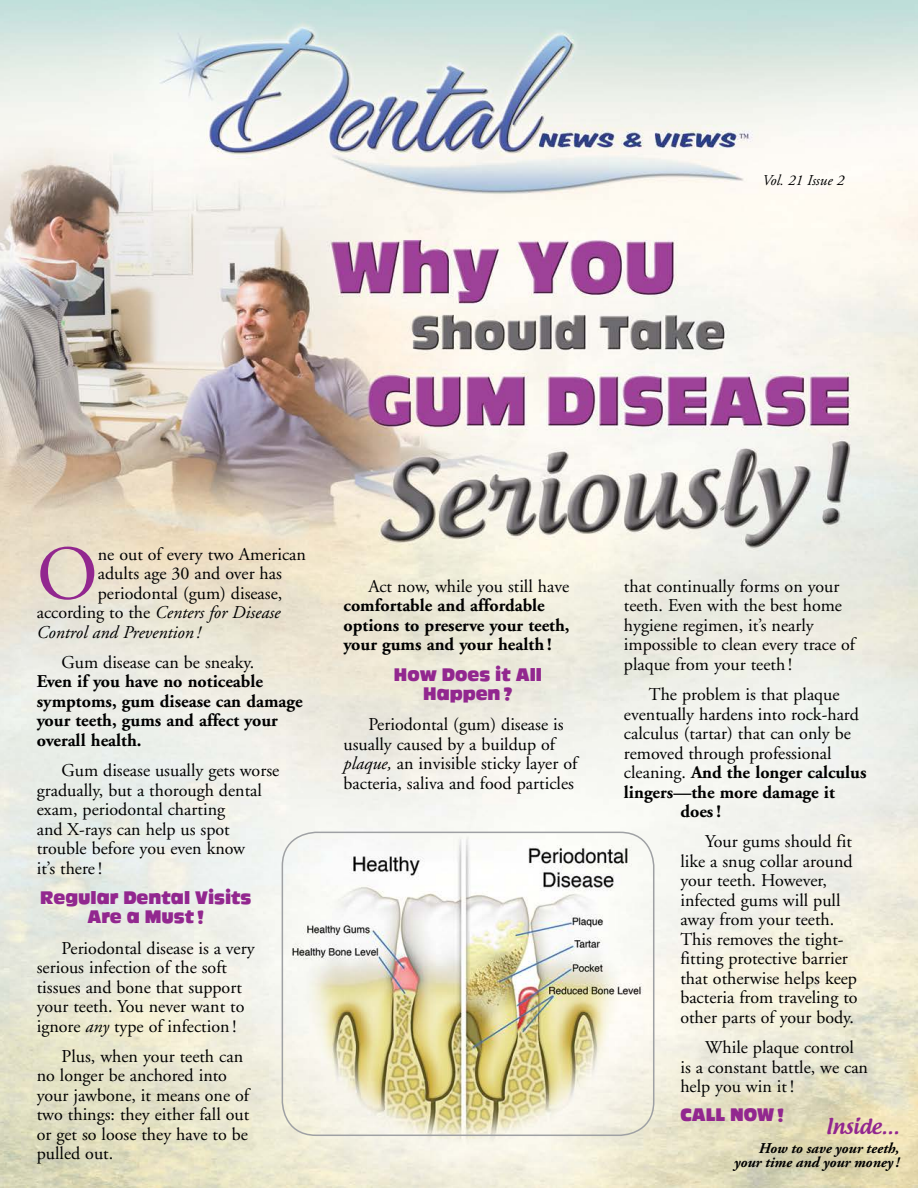
<style>
.page{position:relative;width:918px;height:1188px;background:#fff}
.page>*{position:absolute;margin:0;border:0;box-sizing:border-box;transform-origin:0 0}
.t1{font:76.8px "Adobe Garamond";color:#92278f}
.t2{font:500 21px "Androgyne";color:#92278f}
.t3{font:18px/19.5px "Adobe Garamond";color:#000}
.t4{font:700 18px/19.5px "Adobe Garamond";color:#000}
.t5{font:18px/19.5px "Ackbar";color:#92278f;text-align:center}
.t6{font:italic 18px "Adobe Garamond";color:#000}
.t7{font:italic 700 15px/13.5px "Adobe Garamond Pro";color:#000;text-align:right}
.t8{font:italic 15px "Adobe Garamond";color:#000}
.s1{font-style:normal}
.s2{font-style:italic}
.s3{font-weight:400}
</style>
<div class="page">
<img style="left:0;top:0;width:918px;height:1188px">
<div style="left:282px;top:832px;width:372px;height:304px;border:2px solid #9fa1a4;border-radius:34px"></div>
<p class="t8" style="left:763px;top:173px;width:83px">Vol. 21 Issue 2</p>
<h1 class="t1" style="left:37px;top:533px;width:63px">O</h1>
<p class="t3" style="left:98px;top:545px;width:210px">ne out of every two American</p>
<p class="t3" style="left:98px;top:564px;width:186px">adults age 30 and over has</p>
<p class="t3" style="left:98px;top:584px;width:186px">periodontal (gum) disease,</p>
<p class="t6" style="left:37px;top:603px;width:245px"><span class="s1">according to the</span> Centers for Disease</p>
<p class="t6" style="left:37px;top:622px;width:165px">Control and Prevention !</p>
<p class="t3" style="left:62px;top:653px;width:194px">Gum disease can be sneaky.</p>
<p class="t4" style="left:37px;top:672px;width:267px">Even if you have no noticeable symptoms, gum disease can damage your teeth, gums and affect your overall health.</p>
<p class="t3" style="left:37px;top:761px;width:244px;text-indent:25px">Gum disease usually gets worse gradually, but a thorough dental exam, periodontal charting<br>and X-rays can help us spot trouble before you even know<br>it’s there !</p>
<p class="t5" style="left:40px;top:888px;width:213px">Regular Dental Visits<br>Are a Must !</p>
<p class="t3" style="left:37px;top:939px;width:220px;text-indent:25px">Periodontal disease is a very serious infection of the soft tissues and bone that support your teeth. You never want to ignore <span class="s2">any</span> type of infection !</p>
<p class="t3" style="left:37px;top:1047px;width:214px;text-indent:25px">Plus, when your teeth can no longer be anchored into your jawbone, it means one of two things: they either fall out or get so loose they have to be pulled out.</p>
<p class="t3" style="left:368px;top:577px;width:202px">Act now, while you still have</p>
<p class="t4" style="left:344px;top:596px;width:228px">comfortable and affordable options to preserve your teeth, your gums and your health !</p>
<p class="t5" style="left:394px;top:665px;width:150px">How Does it All<br>Happen ?</p>
<p class="t3" style="left:344px;top:715px;width:235px;text-indent:25px">Periodontal (gum) disease is usually caused by a buildup of <span class="s2">plaque,</span> an invisible sticky layer of bacteria, saliva and food particles</p>
<p class="t3" style="left:624px;top:577px;width:233px">that continually forms on your teeth. Even with the best home hygiene regimen, it’s nearly impossible to clean every trace of plaque from your teeth !</p>
<p class="t3" style="left:649px;top:685px;width:192px">The problem is that plaque</p>
<p class="t3" style="left:624px;top:705px;width:236px">eventually hardens into rock-hard</p>
<p class="t3" style="left:624px;top:724px;width:228px">calculus (tartar) that can only be</p>
<p class="t3" style="left:624px;top:744px;width:209px">removed through professional</p>
<p class="t4" style="left:624px;top:763px;width:244px"><span class="s3">cleaning.</span> And the longer calculus</p>
<p class="t4" style="left:624px;top:782px;width:212px">lingers—the more damage it</p>
<p class="t4" style="left:680px;top:802px;width:42px">does !</p>
<p class="t3" style="left:680px;top:832px;width:179px;text-indent:25px">Your gums should fit like a snug collar around your teeth. However, infected gums will pull away from your teeth.<br>This removes the tight&shy;fitting protective barrier that otherwise helps keep bacteria from traveling to other parts of your body.</p>
<p class="t3" style="left:680px;top:1038px;width:189px;text-indent:25px">While plaque control is a constant battle, we can help you win it !</p>
<p class="t5" style="left:680px;top:1105px;width:105px">CALL NOW !</p>
<p class="t2" style="left:826px;top:1113px;width:75px">Inside...</p>
<p class="t7" style="left:734px;top:1142px;width:167px">How to save your teeth, your time and your money !</p>
</div>
